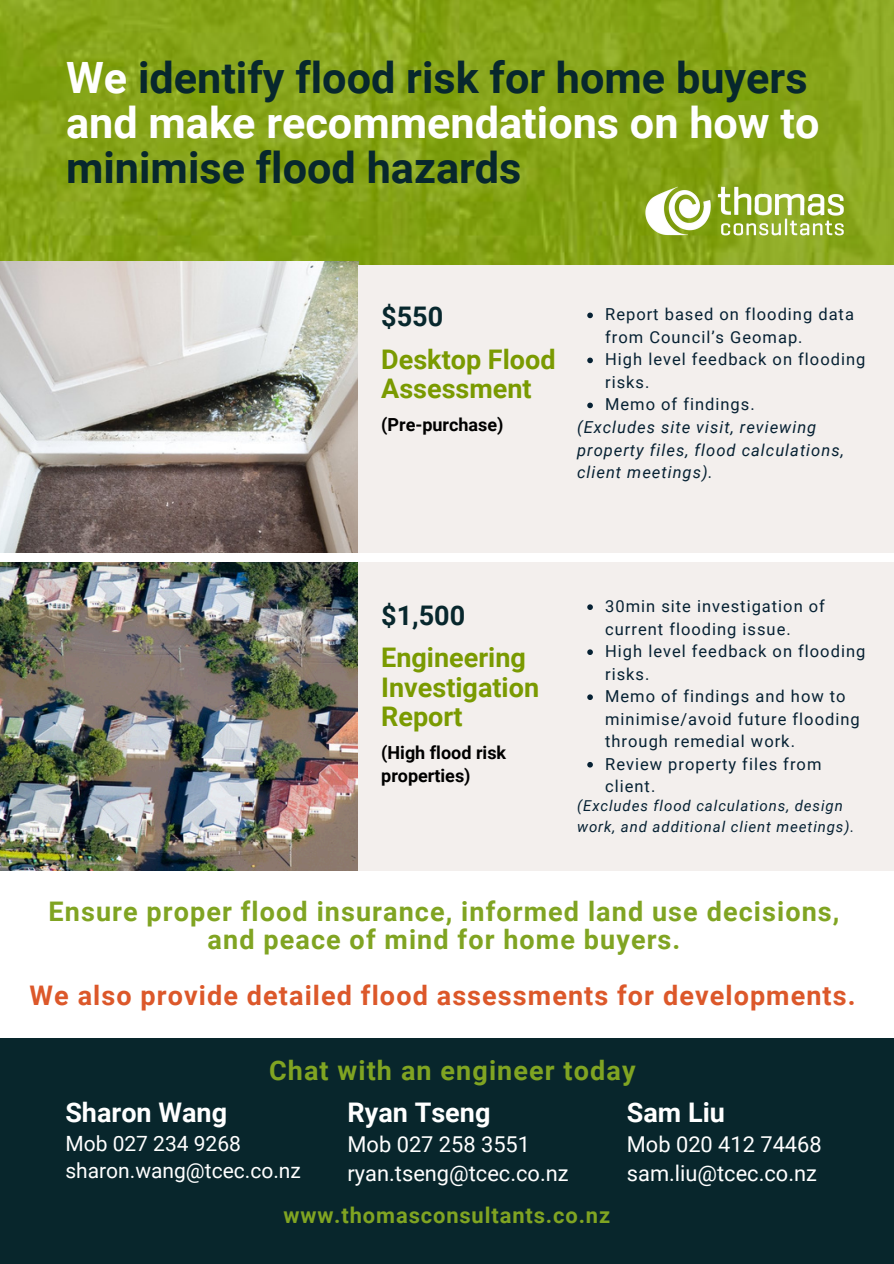
<style>
.page{position:relative;width:894px;height:1264px;background:#fff}
.page>*{position:absolute;margin:0;border:0;box-sizing:border-box;transform-origin:0 0}
.t1{font:700 43.2px/45px "Roboto";color:#07272d}
.t2{font:700 27px/28.2px "Roboto";letter-spacing:.04em;color:#80a422;text-align:center}
.t3{font:700 27px "Roboto";letter-spacing:.04em;color:#dc582a}
.t4{font:700 27px/29.2px "Roboto";color:#7a9a01}
.t5{font:700 27px "Roboto";color:#fff}
.t6{font:700 27px "Roboto";color:#07272d}
.t7{font:700 21.9px "Roboto";letter-spacing:.04em;color:#80a422}
.t8{font:21.75px/28.2px "Roboto";color:#fff}
.t9{font:21px/27px "Roboto";color:#fff}
.t10{font:700 18px/22.5px "Roboto";color:#000}
.t11{font:16.5px/22.5px "Roboto";letter-spacing:.06em;color:#062133}
.t12{font:italic 16.5px/22.5px "Roboto";letter-spacing:.06em;color:#062133}
.t13{font:italic 15px/20.2px "Roboto";letter-spacing:.06em;color:#062133}
.s1{color:#fff}
</style>
<div class="page">
<img style="left:0;top:0;width:893px;height:264px">
<img style="left:628px;top:173px;width:231px;height:68px">
<img style="left:0;top:562px;width:358px;height:309px">
<img style="left:0;top:262px;width:358px;height:290px">
<div style="left:358px;top:562px;width:535px;height:309px;background:#f3efed"></div>
<div style="left:358px;top:265px;width:535px;height:287px;background:#f3efed"></div>
<svg style="left:587px;top:312px;width:5px;height:6px"></svg>
<svg style="left:587px;top:357px;width:5px;height:6px"></svg>
<svg style="left:587px;top:402px;width:5px;height:6px"></svg>
<div style="left:0;top:1038px;width:893px;height:225px;background:#08262c"></div>
<svg style="left:587px;top:604px;width:5px;height:6px"></svg>
<svg style="left:587px;top:649px;width:5px;height:6px"></svg>
<svg style="left:587px;top:694px;width:5px;height:6px"></svg>
<svg style="left:587px;top:762px;width:5px;height:5px"></svg>
<h2 class="t1" style="left:66px;top:56px;width:754px"><span class="s1">We</span> identify flood risk for home buyers <span class="s1">and make recommendations on how to </span>minimise flood hazards</h2>
<h6 class="t6" style="left:381px;top:301px;width:63px">$550</h6>
<p class="t4" style="left:381px;top:345px;width:176px">Desktop Flood<br>Assessment</p>
<h3 class="t10" style="left:381px;top:414px;width:124px">(Pre-purchase)</h3>
<p class="t11" style="left:605px;top:303px;width:250px">Report based on flooding data from Council’s Geomap.</p>
<p class="t11" style="left:605px;top:348px;width:261px">High level feedback on flooding risks.</p>
<p class="t11" style="left:605px;top:393px;width:151px">Memo of findings.</p>
<h2 class="t12" style="left:577px;top:416px;width:268px">(Excludes site visit, reviewing property files, flood calculations, client meetings).</h2>
<p class="t6" style="left:381px;top:599px;width:85px">$1,500</p>
<p class="t4" style="left:381px;top:643px;width:159px">Engineering<br>Investigation<br>Report</p>
<h4 class="t10" style="left:381px;top:741px;width:126px">(High flood risk properties)</h4>
<h2 class="t11" style="left:605px;top:595px;width:221px">30min site investigation of current flooding issue.</h2>
<h2 class="t11" style="left:605px;top:640px;width:261px">High level feedback on flooding risks.</h2>
<h6 class="t11" style="left:605px;top:685px;width:256px">Memo of findings and how to minimise/avoid future flooding through remedial work.</h6>
<h2 class="t11" style="left:605px;top:753px;width:218px">Review property files from client.</h2>
<h2 class="t13" style="left:577px;top:796px;width:279px">(Excludes flood calculations, design work, and additional client meetings).</h2>
<p class="t2" style="left:49px;top:897px;width:792px">Ensure proper flood insurance, informed land use decisions, and peace of mind for home buyers.</p>
<p class="t3" style="left:30px;top:980px;width:827px">We also provide detailed flood assessments for developments.</p>
<h4 class="t2" style="left:269px;top:1056px;width:368px">Chat with an engineer today</h4>
<h5 class="t5" style="left:65px;top:1096px;width:163px">Sharon Wang</h5>
<h5 class="t9" style="left:65px;top:1130px;width:237px">Mob 027 234 9268 sharon.wang@tcec.co.nz</h5>
<h2 class="t5" style="left:347px;top:1096px;width:144px">Ryan Tseng</h2>
<h2 class="t8" style="left:347px;top:1130px;width:222px">Mob 027 258 3551 ryan.tseng@tcec.co.nz</h2>
<p class="t7" style="left:283px;top:1202px;width:328px">www.thomasconsultants.co.nz</p>
<h4 class="t5" style="left:626px;top:1096px;width:99px">Sam Liu</h4>
<h4 class="t8" style="left:626px;top:1130px;width:196px">Mob 020 412 74468 sam.liu@tcec.co.nz</h4>
</div>
